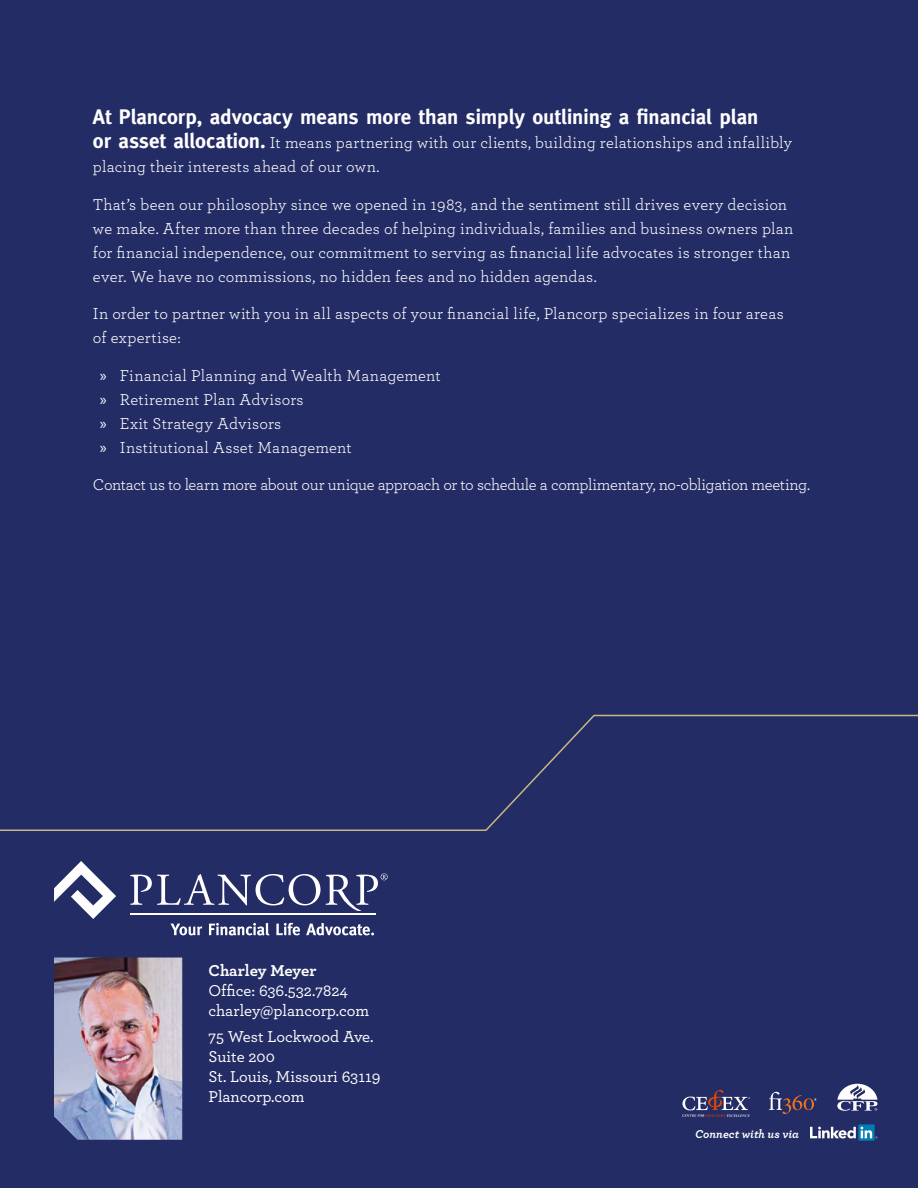
<style>
.page{position:relative;width:918px;height:1188px;background:#232c64}
.page>*{position:absolute;margin:0;border:0;box-sizing:border-box;transform-origin:0 0}
.t1{font:700 21px "Meta";color:#fff}
.t2{font:16.5px/24px "Archer";letter-spacing:.01em;color:#fff}
.t3{font:500 16.5px/19.8px "Archer";color:#fff}
.t4{font:16.5px "Archer";letter-spacing:-.025em;color:#fff}
.t5{font:700 16.5px "Archer";color:#fff}
.t6{font:italic 700 12px "Archer";color:#fff}
.t7{font:3px "Times New Roman";color:#fff}
.s1{font-family:"Meta";font-weight:700;font-size:21px}
.s2{font-family:"Myriad Pro"}
</style>
<div class="page">
<div style="left:858px;top:1124px;width:17px;height:17px;background:#007bb6"></div>
<svg style="left:810px;top:1127px;width:68px;height:12px"></svg>
<svg style="left:837px;top:1084px;width:41px;height:27px"></svg>
<svg style="left:769px;top:1092px;width:48px;height:22px"></svg>
<svg style="left:682px;top:1090px;width:68px;height:27px"></svg>
<img style="left:54px;top:958px;width:128px;height:182px">
<svg style="left:0;top:714px;width:918px;height:117px"></svg>
<svg style="left:170px;top:924px;width:32px;height:11px"></svg>
<svg style="left:209px;top:923px;width:60px;height:13px"></svg>
<svg style="left:276px;top:923px;width:24px;height:12px"></svg>
<svg style="left:306px;top:923px;width:68px;height:13px"></svg>
<hr style="left:130px;top:913px;width:246px;height:1px;background:#fff">
<svg style="left:54px;top:861px;width:62px;height:58px"></svg>
<svg style="left:130px;top:873px;width:258px;height:38px"></svg>
<p class="t1" style="left:93px;top:105px;width:667px">At Plancorp, advocacy means more than simply outlining a financial plan</p>
<p class="t2" style="left:93px;top:130px;width:701px"><span class="s1">or asset allocation.</span> It means partnering with our clients, building relationships and infallibly placing their interests ahead of our own.</p>
<p class="t2" style="left:93px;top:192px;width:702px">That’s been our philosophy since we opened in 1983, and the sentiment still drives every decision we make. After more than three decades of helping individuals, families and business owners plan for financial independence, our commitment to serving as financial life advocates is stronger than ever. We have no commissions, no hidden fees and no hidden agendas.</p>
<p class="t2" style="left:93px;top:301px;width:692px">In order to partner with you in all aspects of your financial life, Plancorp specializes in four areas of expertise:</p>
<p class="t2" style="left:100px;top:363px;width:342px"><span class="s2">»</span> Financial Planning and Wealth Management <span class="s2">»</span> Retirement Plan Advisors<br><span class="s2">»</span> Exit Strategy Advisors<br><span class="s2">»</span> Institutional Asset Management</p>
<p class="t4" style="left:93px;top:475px;width:719px">Contact us to learn more about our unique approach or to schedule a complimentary, no-obligation meeting.</p>
<p class="t5" style="left:208px;top:960px;width:110px">Charley Meyer</p>
<p class="t3" style="left:208px;top:980px;width:162px">Office: 636.532.7824 charley@plancorp.com</p>
<p class="t3" style="left:208px;top:1027px;width:174px">75 West Lockwood Ave.<br>Suite 200<br>St. Louis, Missouri 63119<br>Plancorp.com</p>
<p class="t7" style="left:748px;top:1096px;width:4px">®</p>
<p class="t6" style="left:695px;top:1126px;width:105px">Connect with us via</p>
</div>
